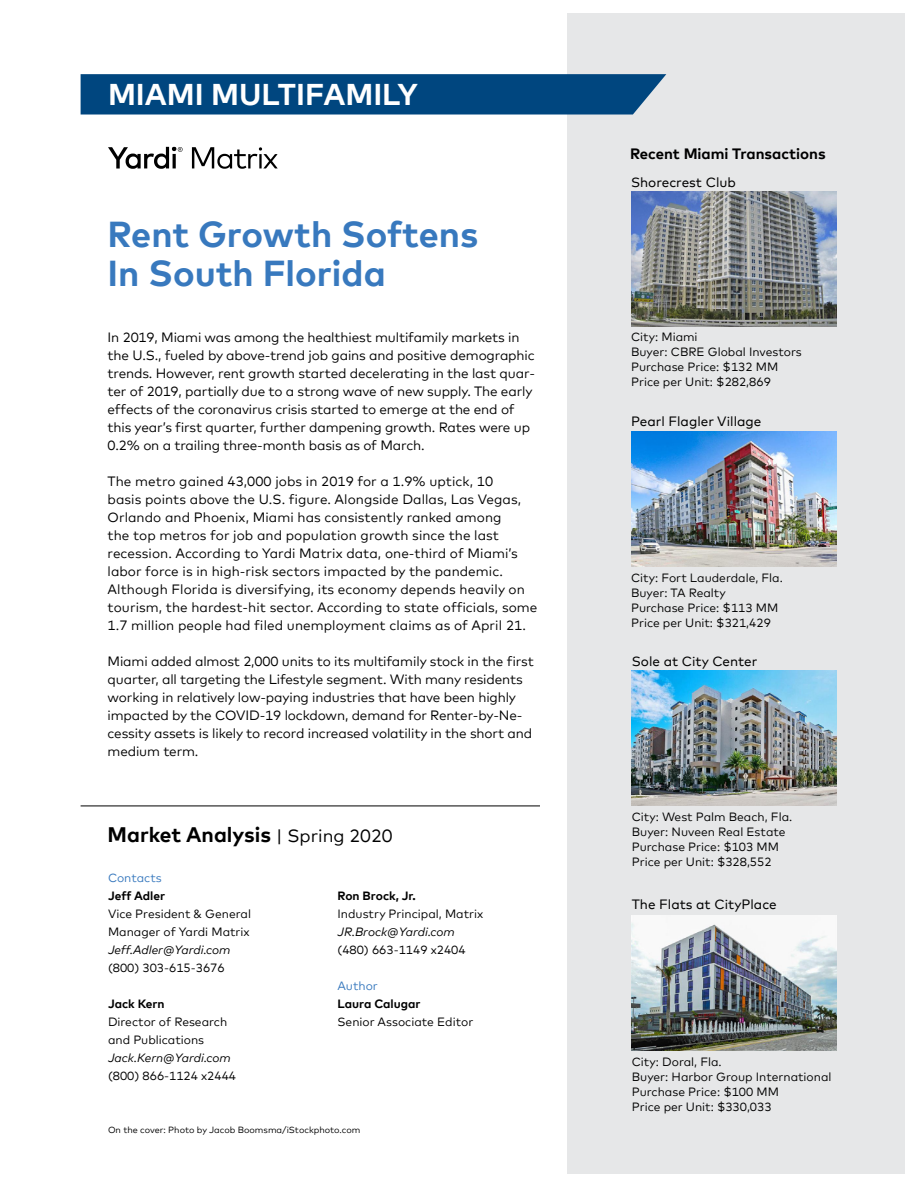
<style>
.page{position:relative;width:918px;height:1188px;background:#fff}
.page>*{position:absolute;margin:0;border:0;box-sizing:border-box;transform-origin:0 0}
.t1{font:700 36px/39px "Mark Offc Pro";color:#3879be}
.t2{font:700 30px "Mark Offc Pro";color:#fff}
.t3{font:700 21px "Mark Offc Pro";color:#000}
.t4{font:700 15px "Mark Offc Pro";color:#000}
.t5{font:13.5px/18px "Mark Offc Pro";letter-spacing:-.01em;color:#000}
.t6{font:13.5px "Mark Offc Pro";color:#000}
.t7{font:12px/15px "Mark Offc Pro";color:#000}
.t8{font:italic 12px "Mark Offc Pro";color:#000}
.t9{font:700 12px "Mark Offc Pro";color:#000}
.t10{font:12px "Mark Offc Pro";color:#3879be}
.t11{font:9px "Mark Offc Pro";color:#000}
.s1{font-weight:400;font-size:18px}
</style>
<div class="page">
<div style="left:567px;top:14px;width:337px;height:1160px;background:#e6e7e8"></div>
<svg style="left:108px;top:147px;width:75px;height:22px"></svg>
<svg style="left:192px;top:147px;width:86px;height:22px"></svg>
<img style="left:632px;top:670px;width:205px;height:135px">
<img style="left:632px;top:915px;width:205px;height:135px">
<img style="left:631px;top:191px;width:205px;height:135px">
<img style="left:631px;top:432px;width:205px;height:135px">
<hr style="left:81px;top:806px;width:459px;height:1px;background:#000">
<svg style="left:81px;top:74px;width:585px;height:41px;background:#094c83"></svg>
<h2 class="t2" style="left:108px;top:71px;width:311px">MIAMI MULTIFAMILY</h2>
<h1 class="t1" style="left:108px;top:211px;width:372px">Rent Growth Softens<br>In South Florida</h1>
<p class="t5" style="left:108px;top:327px;width:429px">In 2019, Miami was among the healthiest multifamily markets in the U.S., fueled by above-trend job gains and positive demographic trends. However, rent growth started decelerating in the last quar&shy;ter of 2019, partially due to a strong wave of new supply. The early effects of the coronavirus crisis started to emerge at the end of this year’s first quarter, further dampening growth. Rates were up 0.2% on a trailing three-month basis as of March.</p>
<p class="t5" style="left:108px;top:471px;width:431px">The metro gained 43,000 jobs in 2019 for a 1.9% uptick, 10<br>basis points above the U.S. figure. Alongside Dallas, Las Vegas, Orlando and Phoenix, Miami has consistently ranked among<br>the top metros for job and population growth since the last recession. According to Yardi Matrix data, one-third of Miami’s labor force is in high-risk sectors impacted by the pandemic.<br>Although Florida is diversifying, its economy depends heavily on tourism, the hardest-hit sector. According to state officials, some 1.7 million people had filed unemployment claims as of April 21.</p>
<p class="t5" style="left:108px;top:651px;width:428px">Miami added almost 2,000 units to its multifamily stock in the first quarter, all targeting the Lifestyle segment. With many residents working in relatively low-paying industries that have been highly impacted by the COVID-19 lockdown, demand for Renter-by-Ne&shy;cessity assets is likely to record increased volatility in the short and medium term.</p>
<h3 class="t3" style="left:108px;top:818px;width:287px">Market Analysis <span class="s1">| Spring 2020</span></h3>
<p class="t10" style="left:108px;top:869px;width:55px">Contacts</p>
<p class="t9" style="left:108px;top:887px;width:59px">Jeff Adler</p>
<p class="t7" style="left:108px;top:904px;width:145px;line-height:18px">Vice President &amp; General<br>Manager of Yardi Matrix</p>
<p class="t8" style="left:108px;top:941px;width:124px">Jeff.Adler@Yardi.com</p>
<p class="t7" style="left:108px;top:959px;width:118px">(800) 303-615-3676</p>
<p class="t9" style="left:108px;top:995px;width:58px">Jack Kern</p>
<p class="t7" style="left:108px;top:1012px;width:121px;line-height:18px">Director of Research and Publications</p>
<p class="t8" style="left:108px;top:1049px;width:124px">Jack.Kern@Yardi.com</p>
<p class="t7" style="left:108px;top:1067px;width:130px">(800) 866-1124 x2444</p>
<p class="t9" style="left:338px;top:887px;width:80px">Ron Brock, Jr.</p>
<p class="t7" style="left:338px;top:905px;width:147px">Industry Principal, Matrix</p>
<p class="t8" style="left:338px;top:923px;width:119px">JR.Brock@Yardi.com</p>
<p class="t7" style="left:338px;top:941px;width:130px">(480) 663-1149 x2404</p>
<p class="t10" style="left:338px;top:977px;width:42px">Author</p>
<p class="t9" style="left:338px;top:995px;width:85px">Laura Calugar</p>
<p class="t7" style="left:338px;top:1013px;width:137px">Senior Associate Editor</p>
<p class="t11" style="left:108px;top:1123px;width:254px">On the cover: Photo by Jacob Boomsma/iStockphoto.com</p>
<p class="t4" style="left:630px;top:142px;width:197px">Recent Miami Transactions</p>
<p class="t6" style="left:631px;top:172px;width:106px">Shorecrest Club</p>
<p class="t7" style="left:631px;top:328px;width:172px">City: Miami<br>Buyer: CBRE Global Investors<br>Purchase Price: $132 MM<br>Price per Unit: $282,869</p>
<p class="t6" style="left:631px;top:411px;width:132px">Pearl Flagler Village</p>
<p class="t7" style="left:631px;top:570px;width:153px">City: Fort Lauderdale, Fla.<br>Buyer: TA Realty<br>Purchase Price: $113 MM<br>Price per Unit: $321,429</p>
<p class="t6" style="left:632px;top:651px;width:127px">Sole at City Center</p>
<p class="t7" style="left:632px;top:808px;width:162px">City: West Palm Beach, Fla.<br>Buyer: Nuveen Real Estate<br>Purchase Price: $103 MM<br>Price per Unit: $328,552</p>
<p class="t6" style="left:632px;top:894px;width:146px">The Flats at CityPlace</p>
<p class="t7" style="left:632px;top:1053px;width:201px">City: Doral, Fla.<br>Buyer: Harbor Group International<br>Purchase Price: $100 MM<br>Price per Unit: $330,033</p>
</div>
